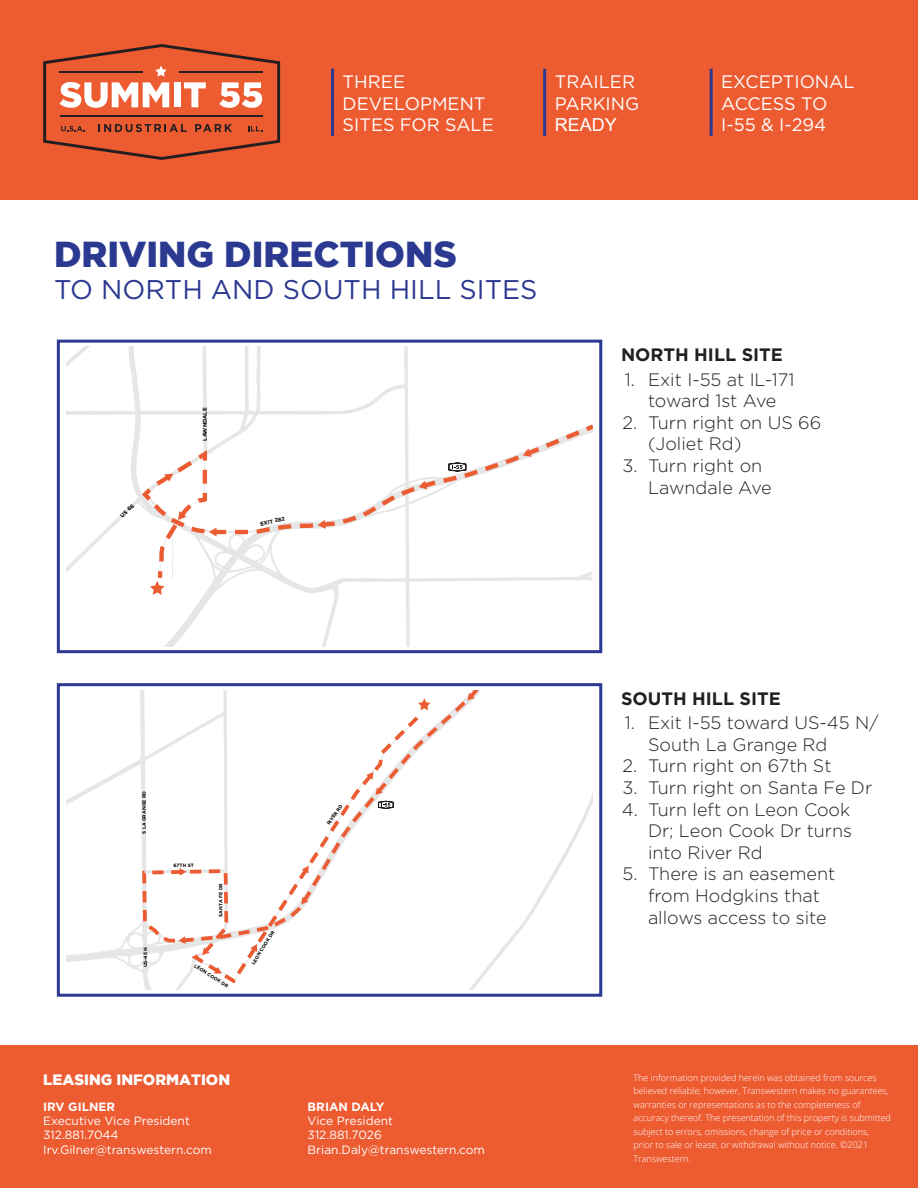
<style>
.page{position:relative;width:918px;height:1188px;background:#fff}
.page>*{position:absolute;margin:0;border:0;box-sizing:border-box;transform-origin:0 0}
.t1{font:900 36px "Gotham";color:#2b3990}
.t2{font:27px "Gotham";color:#2b3990}
.t3{font:300 18px/21.6px "Gotham";color:#231f20}
.t4{font:18px/21.6px "Gotham";color:#fff}
.t5{font:700 18px "Gotham";color:#231f20}
.t6{font:18px "Arial";color:#fff}
.t7{font:900 15px "Gotham";color:#fff}
.t8{font:12px/14.4px "Gotham";color:#fff}
.t9{font:700 12px "Gotham";color:#fff}
.t10{font:300 9px/13.5px "Open Sans";color:#fff}
.t11{font:700 5.55px "Gotham";color:#000}
.t12{font:700 4.8px "Gotham";color:#000}
</style>
<div class="page">
<div style="left:0;top:0;width:918px;height:200px;background:#ed5b31"></div>
<svg style="left:43px;top:44px;width:237px;height:116px"></svg>
<hr style="left:331px;top:69px;width:3px;height:67px;background:#2b3990">
<hr style="left:543px;top:69px;width:3px;height:67px;background:#2b3990">
<hr style="left:710px;top:69px;width:3px;height:67px;background:#2b3990">
<div style="left:0;top:1046px;width:918px;height:142px;background:#ed5b31"></div>
<div style="left:57px;top:340px;width:545px;height:313px;border:3px solid #2b3990"></div>
<svg style="left:66px;top:347px;width:527px;height:299px"></svg>
<svg style="left:581px;top:421px;width:12px;height:14px"></svg>
<svg style="left:146px;top:427px;width:438px;height:109px"></svg>
<svg style="left:318px;top:520px;width:8px;height:9px"></svg>
<svg style="left:523px;top:448px;width:9px;height:9px"></svg>
<svg style="left:419px;top:481px;width:8px;height:8px"></svg>
<svg style="left:139px;top:446px;width:78px;height:149px"></svg>
<svg style="left:448px;top:462px;width:18px;height:10px"></svg>
<div style="left:57px;top:683px;width:545px;height:314px;border:3px solid #2b3990"></div>
<svg style="left:66px;top:759px;width:527px;height:231px"></svg>
<svg style="left:140px;top:690px;width:388px;height:296px"></svg>
<svg style="left:467px;top:693px;width:8px;height:7px"></svg>
<svg style="left:376px;top:787px;width:7px;height:8px"></svg>
<svg style="left:301px;top:897px;width:7px;height:8px"></svg>
<svg style="left:179px;top:936px;width:7px;height:8px"></svg>
<svg style="left:180px;top:868px;width:6px;height:8px"></svg>
<svg style="left:202px;top:947px;width:8px;height:8px"></svg>
<svg style="left:250px;top:944px;width:7px;height:8px"></svg>
<svg style="left:302px;top:866px;width:7px;height:8px"></svg>
<svg style="left:214px;top:967px;width:8px;height:7px"></svg>
<svg style="left:366px;top:772px;width:7px;height:8px"></svg>
<svg style="left:418px;top:698px;width:13px;height:12px"></svg>
<h3 class="t4" style="left:343px;top:70px;width:153px">THREE<br>DEVELOPMENT<br>SITES FOR SALE</h3>
<h3 class="t4" style="left:555px;top:70px;width:86px">TRAILER<br>PARKING</h3>
<h3 class="t6" style="left:555px;top:112px;width:64px">READY</h3>
<p class="t1" style="left:54px;top:233px;width:404px">DRIVING DIRECTIONS</p>
<p class="t2" style="left:54px;top:273px;width:485px">TO NORTH AND SOUTH HILL SITES</p>
<h3 class="t4" style="left:721px;top:70px;width:135px">EXCEPTIONAL<br>ACCESS TO<br>I-55 &amp; I-294</h3>
<p class="t11" style="left:119px;top:514px;width:18px;rotate:-44deg">US 66</p>
<p class="t11" style="left:201px;top:441px;width:35px;rotate:-90deg">LAWNDALE</p>
<p class="t11" style="left:259px;top:520px;width:27px;rotate:-13deg">EXIT 282</p>
<p class="t12" style="left:141px;top:834px;width:45px;rotate:-90deg">S LA GRANGE RD</p>
<p class="t12" style="left:142px;top:967px;width:22px;rotate:-90deg">US-45 N</p>
<p class="t12" style="left:174px;top:863px;width:22px">67TH ST</p>
<p class="t12" style="left:217px;top:917px;width:35px;rotate:-90deg">SANTA FE DR</p>
<p class="t12" style="left:197px;top:963px;width:41px;rotate:32deg">LEON COOK DR</p>
<p class="t12" style="left:250px;top:963px;width:41px;rotate:-58deg">LEON COOK DR</p>
<p class="t12" style="left:325px;top:823px;width:25px;rotate:-56deg">RIVER RD</p>
<h3 class="t7" style="left:43px;top:1071px;width:188px">LEASING INFORMATION</h3>
<h3 class="t9" style="left:43px;top:1098px;width:74px">IRV GILNER</h3>
<h3 class="t8" style="left:43px;top:1113px;width:170px">Executive Vice President<br>312.881.7044<br>Irv.Gilner@transwestern.com</h3>
<h3 class="t9" style="left:308px;top:1098px;width:78px">BRIAN DALY</h3>
<h3 class="t8" style="left:308px;top:1113px;width:179px">Vice President<br>312.881.7026<br>Brian.Daly@transwestern.com</h3>
<p class="t5" style="left:621px;top:343px;width:163px">NORTH HILL SITE</p>
<p class="t3" style="left:625px;top:368px;width:171px;text-align:center">1. Exit I-55 at IL-171 toward 1st Ave</p>
<p class="t3" style="left:648px;top:411px;width:175px;text-indent:-25px">2. Turn right on US 66 (Joliet Rd)</p>
<p class="t3" style="left:648px;top:454px;width:125px;text-indent:-26px">3. Turn right on<br>Lawndale Ave</p>
<p class="t5" style="left:621px;top:686px;width:161px">SOUTH HILL SITE</p>
<p class="t3" style="left:648px;top:712px;width:232px;text-indent:-23px">1. Exit I-55 toward US-45 N/<br>South La Grange Rd</p>
<p class="t3" style="left:623px;top:755px;width:210px">2. Turn right on 67th St</p>
<p class="t3" style="left:622px;top:776px;width:251px">3. Turn right on Santa Fe Dr</p>
<p class="t3" style="left:648px;top:798px;width:206px;text-align:justify;text-indent:-26px">4. Turn left on Leon Cook Dr; Leon Cook Dr turns into River Rd</p>
<p class="t3" style="left:648px;top:863px;width:189px;text-indent:-26px">5. There is an easement from Hodgkins that allows access to site</p>
<p class="t10" style="left:634px;top:1071px;width:259px">The information provided herein was obtained from sources believed reliable; however, Transwestern makes no guarantees, warranties or representations as to the completeness of accuracy thereof. The presentation of this property is submitted subject to errors, omissions, change of price or conditions, prior to sale or lease, or withdrawal without notice. ©2021<br>Transwestern.</p>
</div>
